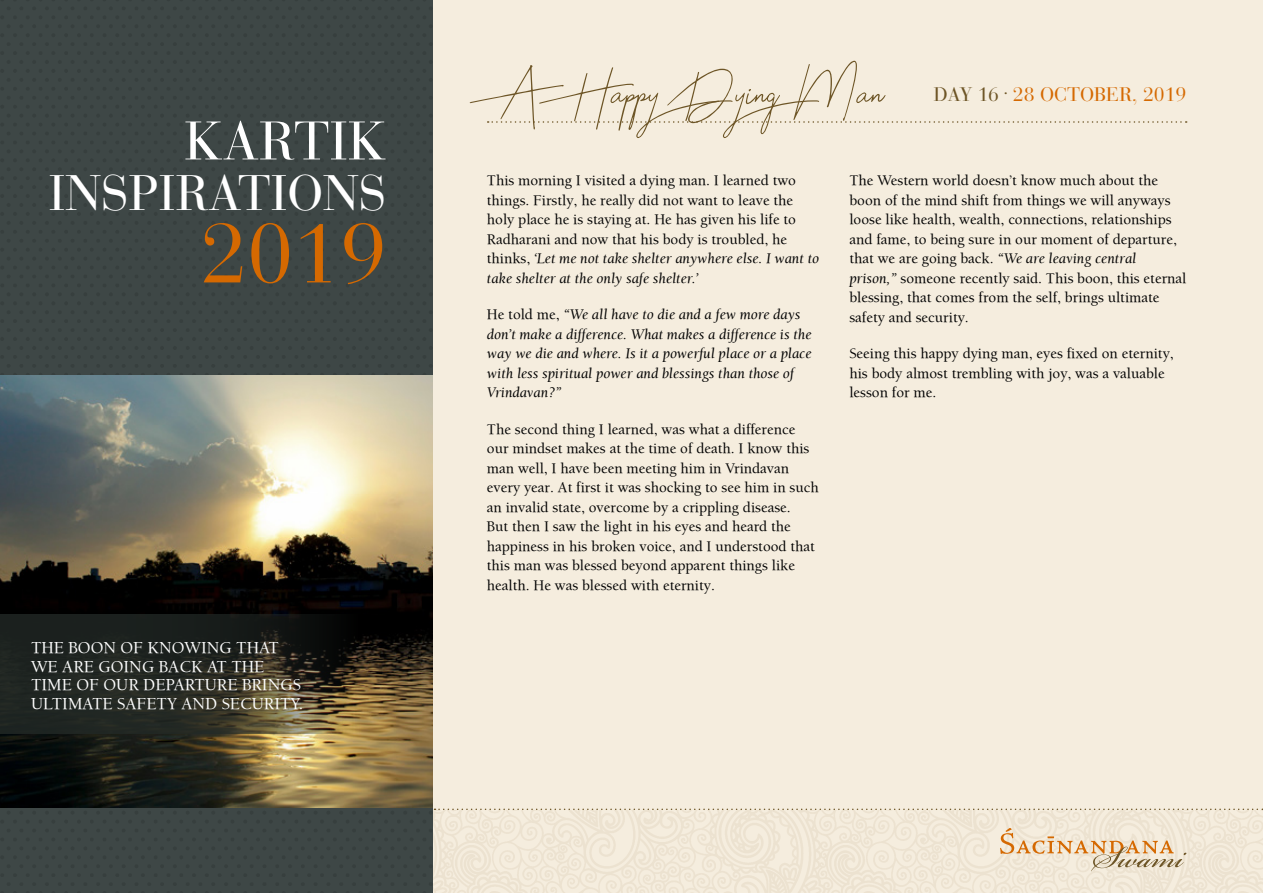
<style>
.page{position:relative;width:1263px;height:893px;background:#fff}
.page>*{position:absolute;margin:0;border:0;box-sizing:border-box;transform-origin:0 0}
.t1{font:97.5px "Harmony";color:#6d5526}
.t2{font:83.7px "Bauer Bodoni";color:#d56901}
.t3{font:53.85px "Bauer Bodoni";color:#fff}
.t4{font:49.5px "Bauer Bodoni";color:#fff}
.t5{font:19.5px "Bauer Bodoni";color:#d56901}
.t6{font:17.1px/18.5px "Balaram";color:#fff}
.t7{font:15px/19.5px "Balaram";color:#000}
.t8{font:italic 15px/19.5px "Balaram";color:#000}
.s1{color:#6d5526}
.s2{font-style:italic}
.s3{font-style:normal}
</style>
<div class="page">
<div style="left:0;top:0;width:434px;height:893px;background:#3e4746"></div>
<div style="left:434px;top:0;width:829px;height:893px;background:#f5edde"></div>
<svg style="left:434px;top:809px;width:829px;height:1px"></svg>
<svg style="left:1000px;top:828px;width:187px;height:43px"></svg>
<svg style="left:488px;top:121px;width:699px;height:2px"></svg>
<img style="left:0;top:375px;width:433px;height:433px">
<svg style="left:0;top:614px;width:359px;height:120px;background:#2b2c23"></svg>
<h3 class="t3" style="left:184px;top:109px;width:204px">KARTIK</h3>
<h3 class="t4" style="left:49px;top:164px;width:339px">INSPIRATIONS</h3>
<h2 class="t2" style="left:200px;top:204px;width:188px">2019</h2>
<p class="t6" style="left:31px;top:638px;width:274px">THE BOON OF KNOWING THAT<br>WE ARE GOING BACK AT THE<br>TIME OF OUR DEPARTURE BRINGS<br>ULTIMATE SAFETY AND SECURITY.</p>
<h1 class="t1" style="left:492px;top:43px;width:394px">A HappyDying Man</h1>
<h3 class="t5" style="left:934px;top:83px;width:254px"><span class="s1">DAY 16 </span><sup>.</sup> 28 OCTOBER, 2019</h3>
<p class="t7" style="left:487px;top:170px;width:334px">This morning I visited a dying man. I learned two things. Firstly, he really did not want to leave the holy place he is staying at. He has given his life to Radharani and now that his body is troubled, he thinks, <span class="s2">‘Let me not take shelter anywhere else. I want to take shelter at the only safe shelter.’</span></p>
<p class="t8" style="left:487px;top:304px;width:326px"><span class="s3">He told me,</span> “We all have to die and a few more days don’t make a difference. What makes a difference is the way we die and where. Is it a powerful place or a place with less spiritual power and blessings than those of Vrindavan?”</p>
<p class="t7" style="left:487px;top:419px;width:333px">The second thing I learned, was what a difference our mindset makes at the time of death. I know this man well, I have been meeting him in Vrindavan every year. At first it was shocking to see him in such an invalid state, overcome by a crippling disease.<br>But then I saw the light in his eyes and heard the happiness in his broken voice, and I understood that this man was blessed beyond apparent things like health. He was blessed with eternity.</p>
<p class="t7" style="left:849px;top:170px;width:338px">The Western world doesn’t know much about the boon of the mind shift from things we will anyways loose like health, wealth, connections, relationships and fame, to being sure in our moment of departure, that we are going back. <span class="s2">“We are leaving central prison,”</span> someone recently said. This boon, this eternal blessing, that comes from the self, brings ultimate safety and security.</p>
<p class="t7" style="left:849px;top:343px;width:326px">Seeing this happy dying man, eyes fixed on eternity, his body almost trembling with joy, was a valuable lesson for me.</p>
</div>
